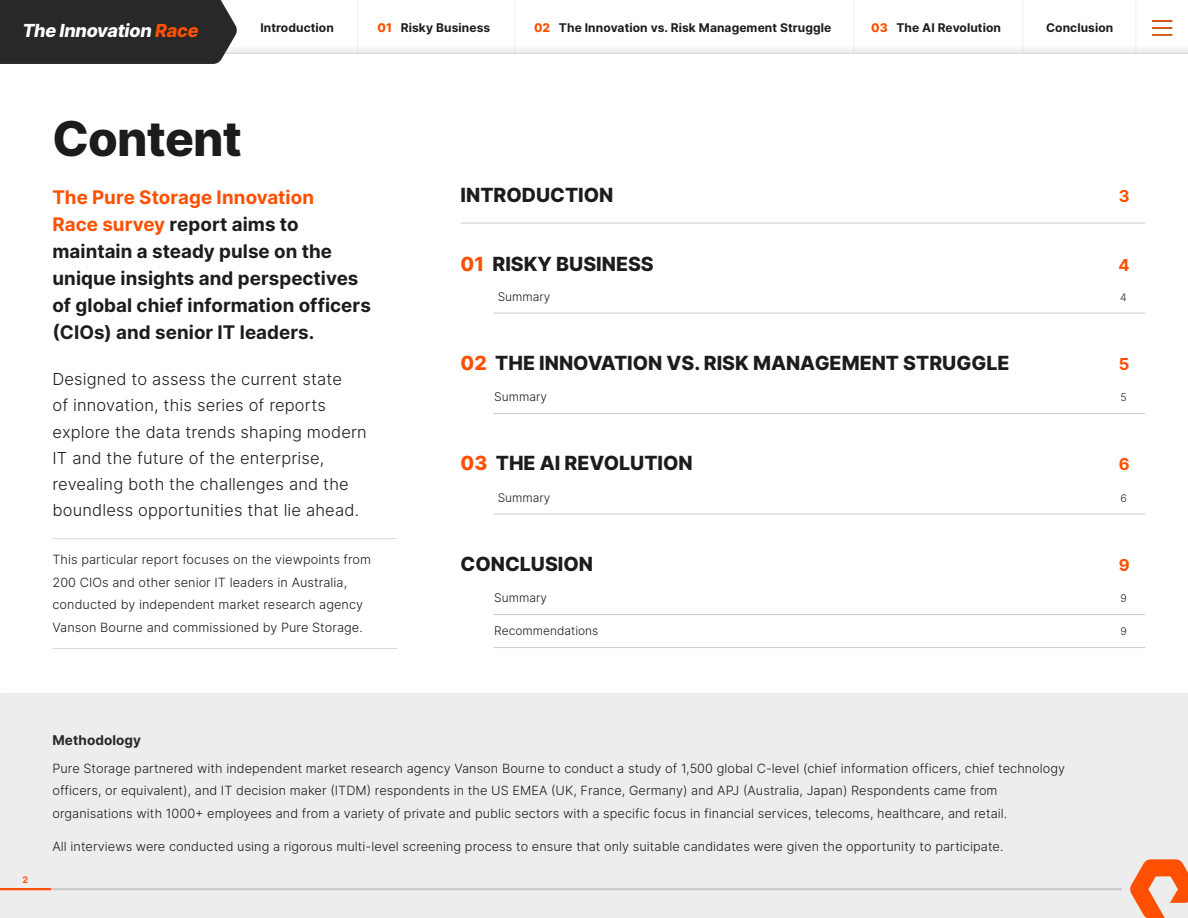
<style>
.page{position:relative;width:1188px;height:918px;background:#fff}
.page>*{position:absolute;margin:0;border:0;box-sizing:border-box;transform-origin:0 0}
.p_title_CoC{font:800 48px "Inter";letter-spacing:-.015em;color:#1c1c1c}
.p_TOC-1_tier-1_Large_2{font:800 19.5px "Inter";color:#1c1c1c}
.subtitle_orange_bold{font:700 18.75px/27px "Inter";letter-spacing:.005em;color:#1c1c1c}
.t1{font:italic 800 18px "Inter";letter-spacing:-.015em;color:#fff}
.p_summary-spancol{font:300 16.5px/26.2px "Inter";letter-spacing:.01em;color:#1c1c1c}
.p_TOC-1_tier-1_Large_2-2{font:700 16.5px "Inter";color:#fe5000}
.p_header-3{font:700 13.5px "Inter";letter-spacing:.005em;color:#282828}
.p_body_smaller{font:300 12.75px/22.5px "Inter";letter-spacing:.005em;color:#1c1c1c}
.t2{font:700 12px "Inter";letter-spacing:.01em;color:#1c1c1c}
.p_TOC-1_tier-2_large_2{font:300 12px "Inter";color:#1c1c1c}
.p_TOC-1_tier-2_large_2-2{font:300 10.5px "Inter";color:#1c1c1c}
.t3{font:700 9px "Inter";color:#fe5000}
.s1{color:#fe5000}
.s2{font-weight:800;color:#fe5000}
</style>
<div class="page">
<div style="left:0;top:693px;width:1188px;height:225px;background:#ededed"></div>
<svg style="left:1130px;top:859px;width:58px;height:59px;background:#f69568"></svg>
<hr style="left:52px;top:648px;width:345px;height:1px;background:#dadada">
<hr style="left:52px;top:538px;width:345px;height:1px;background:#dadada">
<hr style="left:461px;top:223px;width:684px;height:1px;background:#ccc">
<hr style="left:494px;top:313px;width:651px;height:1px;background:#ccc">
<hr style="left:494px;top:413px;width:651px;height:1px;background:#ccc">
<hr style="left:494px;top:514px;width:651px;height:1px;background:#ccc">
<hr style="left:494px;top:614px;width:651px;height:1px;background:#ccc">
<hr style="left:494px;top:647px;width:651px;height:1px;background:#ccc">
<hr style="left:0;top:888px;width:51px;height:2px;background:#fe5000">
<hr style="left:51px;top:888px;width:1071px;height:2px;background:#cfcccc">
<hr style="left:357px;top:0;width:1px;height:54px;background:#dadada">
<hr style="left:514px;top:0;width:1px;height:54px;background:#dadada">
<hr style="left:854px;top:0;width:1px;height:53px;background:#dadada">
<hr style="left:1136px;top:0;width:1px;height:54px;background:#dadada">
<hr style="left:1023px;top:0;width:1px;height:54px;background:#dadada">
<hr style="left:0;top:53px;width:1188px;height:1px;background:#dadada">
<svg style="left:1153px;top:20px;width:19px;height:15px"></svg>
<div style="left:0;top:0;width:237px;height:64px;background:#282828"></div>
<h3 class="t1" style="left:22px;top:17px;width:178px">The Innovation <span class="s1">Race</span></h3>
<p class="t2" style="left:260px;top:19px;width:75px">Introduction</p>
<p class="t2" style="left:377px;top:19px;width:114px"><span class="s2">01</span> Risky Business</p>
<p class="t2" style="left:534px;top:19px;width:299px"><span class="s2">02</span> The Innovation vs. Risk Management Struggle</p>
<p class="t2" style="left:871px;top:19px;width:131px"><span class="s2">03</span> The AI Revolution</p>
<p class="t2" style="left:1046px;top:19px;width:69px">Conclusion</p>
<p class="p_title_CoC" style="left:52px;top:104px;width:191px">Content</p>
<p class="subtitle_orange_bold" style="left:52px;top:183px;width:320px"><span class="s1">The Pure Storage Innovation<br>Race survey</span> report aims to maintain a steady pulse on the unique insights and perspectives of global chief information officers (CIOs) and senior IT leaders.</p>
<p class="p_summary-spancol" style="left:52px;top:366px;width:316px">Designed to assess the current state<br>of innovation, this series of reports explore the data trends shaping modern IT and the future of the enterprise, revealing both the challenges and the boundless opportunities that lie ahead.</p>
<p class="p_body_smaller" style="left:52px;top:548px;width:320px">This particular report focuses on the viewpoints from 200 CIOs and other senior IT leaders in Australia, conducted by independent market research agency Vanson Bourne and commissioned by Pure Storage.</p>
<p class="p_TOC-1_tier-1_Large_2" style="left:461px;top:181px;width:154px">INTRODUCTION</p>
<p class="p_TOC-1_tier-1_Large_2-2" style="left:1119px;top:184px;width:12px">3</p>
<p class="p_TOC-1_tier-1_Large_2" style="left:461px;top:250px;width:195px"><span class="s1">01</span> RISKY BUSINESS</p>
<p class="p_TOC-1_tier-1_Large_2-2" style="left:1118px;top:253px;width:13px">4</p>
<p class="p_TOC-1_tier-2_large_2" style="left:498px;top:288px;width:54px">Summary</p>
<p class="p_TOC-1_tier-2_large_2-2" style="left:1120px;top:290px;width:8px">4</p>
<p class="p_TOC-1_tier-1_Large_2" style="left:461px;top:349px;width:550px"><span class="s1">02</span> THE INNOVATION VS. RISK MANAGEMENT STRUGGLE</p>
<p class="p_TOC-1_tier-1_Large_2-2" style="left:1119px;top:352px;width:12px">5</p>
<p class="p_TOC-1_tier-2_large_2" style="left:494px;top:389px;width:54px">Summary</p>
<p class="p_TOC-1_tier-2_large_2-2" style="left:1120px;top:390px;width:8px">5</p>
<p class="p_TOC-1_tier-1_Large_2" style="left:461px;top:449px;width:234px"><span class="s1">03</span> THE AI REVOLUTION</p>
<p class="p_TOC-1_tier-1_Large_2-2" style="left:1119px;top:452px;width:12px">6</p>
<p class="p_TOC-1_tier-2_large_2" style="left:498px;top:489px;width:54px">Summary</p>
<p class="p_TOC-1_tier-2_large_2-2" style="left:1120px;top:491px;width:8px">6</p>
<p class="p_TOC-1_tier-1_Large_2" style="left:461px;top:550px;width:134px">CONCLUSION</p>
<p class="p_TOC-1_tier-1_Large_2-2" style="left:1119px;top:553px;width:12px">9</p>
<p class="p_TOC-1_tier-2_large_2" style="left:494px;top:590px;width:54px">Summary</p>
<p class="p_TOC-1_tier-2_large_2-2" style="left:1120px;top:591px;width:8px">9</p>
<p class="p_TOC-1_tier-2_large_2" style="left:494px;top:623px;width:106px">Recommendations</p>
<p class="p_TOC-1_tier-2_large_2-2" style="left:1120px;top:624px;width:8px">9</p>
<p class="t3" style="left:23px;top:873px;width:7px">2</p>
<p class="p_header-3" style="left:52px;top:730px;width:90px">Methodology</p>
<p class="p_body_smaller" style="left:52px;top:757px;width:1014px">Pure Storage partnered with independent market research agency Vanson Bourne to conduct a study of 1,500 global C-level (chief information officers, chief technology officers, or equivalent), and IT decision maker (ITDM) respondents in the US EMEA (UK, France, Germany) and APJ (Australia, Japan) Respondents came from organisations with 1000+ employees and from a variety of private and public sectors with a specific focus in financial services, telecoms, healthcare, and retail.</p>
<p class="p_body_smaller" style="left:52px;top:835px;width:952px">All interviews were conducted using a rigorous multi-level screening process to ensure that only suitable candidates were given the opportunity to participate.</p>
</div>
